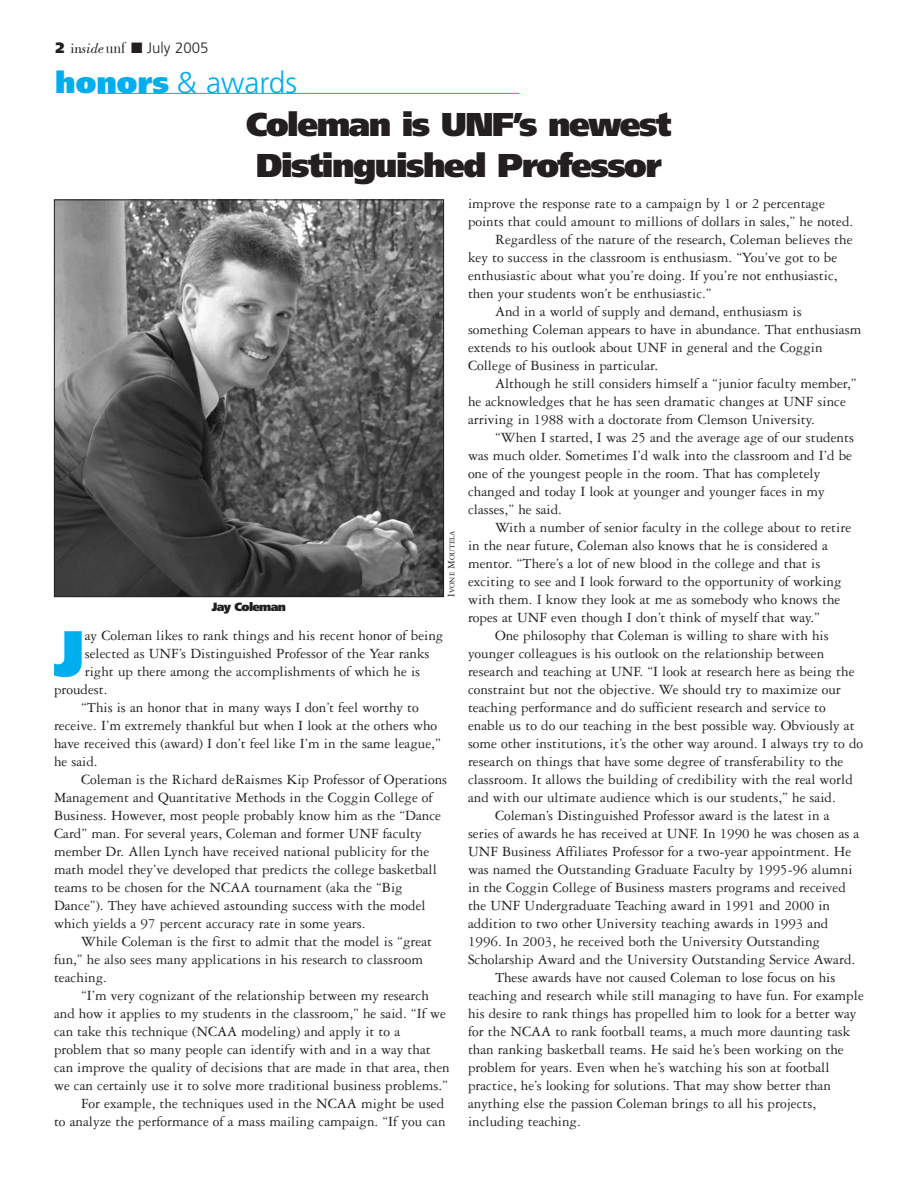
<style>
.page{position:relative;width:918px;height:1188px;background:#fff}
.page>*{position:absolute;margin:0;border:0;box-sizing:border-box;transform-origin:0 0}
.t1{font:900 64.65px "Frutiger";color:#00aeef}
.t2{font:900 33px/40.5px "Frutiger";letter-spacing:-.045em;color:#231f20}
.t3{font:300 30px "Frutiger";color:#00aeef}
.t4{font:15px "Garamond Three";color:#231f20}
.t5{font:300 15px "Frutiger";color:#231f20}
.t6{font:900 11.85px "Frutiger";letter-spacing:-.06em;color:#231f20}
.t7{font:7.8px "Garamond Three";color:#231f20}
.s1{font-weight:900}
.s2{font-family:"Bodoni BT";font-weight:400}
.s3{font-family:"Bodoni BT";font-weight:400;font-style:italic}
.s4{font-family:"Bulmer BT";font-weight:400}
.s5{font-size:10.5px}
</style>
<div class="page">
<hr style="left:98px;top:93px;width:421px;height:1px;background:#00aeef">
<img style="left:56px;top:201px;width:386px;height:394px">
<div style="left:54px;top:199px;width:390px;height:398px;border:1px solid #231f20"></div>
<p class="t5" style="left:56px;top:42px;width:155px"><span class="s1">2</span> <span class="s2">in</span><span class="s3">side</span><span class="s4">unf</span> ■ July 2005</p>
<h3 class="t3" style="left:55px;top:71px;width:243px"><span class="s1">honors</span> &amp; awards</h3>
<h2 class="t2" style="left:246px;top:107px;width:427px">Coleman is UNF’s newest<br>Distinguished Professor</h2>
<p class="t6" style="left:212px;top:603px;width:76px">Jay Coleman</p>
<p class="t7" style="left:450px;top:597px;width:68px;rotate:-90deg"><span class="s5">I</span>VONE <span class="s5">M</span>OUTELA</p>
<h1 class="t1" style="left:54px;top:628px;width:33px">J</h1>
<p class="t4" style="left:85px;top:631px;width:360px">ay Coleman likes to rank things and his recent honor of being</p>
<p class="t4" style="left:85px;top:649px;width:346px">selected as UNF’s Distinguished Professor of the Year ranks</p>
<p class="t4" style="left:85px;top:667px;width:337px">right up there among the accomplishments of which he is</p>
<p class="t4" style="left:54px;top:685px;width:55px">proudest.</p>
<p class="t4" style="left:81px;top:703px;width:339px">“This is an honor that in many ways I don’t feel worthy to</p>
<p class="t4" style="left:54px;top:721px;width:385px">receive. I’m extremely thankful but when I look at the others who</p>
<p class="t4" style="left:54px;top:739px;width:388px">have received this (award) I don’t feel like I’m in the same league,”</p>
<p class="t4" style="left:54px;top:757px;width:45px">he said.</p>
<p class="t4" style="left:81px;top:775px;width:368px">Coleman is the Richard deRaismes Kip Professor of Operations</p>
<p class="t4" style="left:54px;top:793px;width:380px">Management and Quantitative Methods in the Coggin College of</p>
<p class="t4" style="left:54px;top:811px;width:389px">Business. However, most people probably know him as the “Dance</p>
<p class="t4" style="left:54px;top:829px;width:369px">Card” man. For several years, Coleman and former UNF faculty</p>
<p class="t4" style="left:54px;top:847px;width:377px">member Dr. Allen Lynch have received national publicity for the</p>
<p class="t4" style="left:54px;top:865px;width:384px">math model they’ve developed that predicts the college basketball</p>
<p class="t4" style="left:54px;top:883px;width:350px">teams to be chosen for the NCAA tournament (aka the “Big</p>
<p class="t4" style="left:54px;top:901px;width:373px">Dance”). They have achieved astounding success with the model</p>
<p class="t4" style="left:54px;top:919px;width:313px">which yields a 97 percent accuracy rate in some years.</p>
<p class="t4" style="left:81px;top:937px;width:353px">While Coleman is the first to admit that the model is “great</p>
<p class="t4" style="left:54px;top:955px;width:371px">fun,” he also sees many applications in his research to classroom</p>
<p class="t4" style="left:54px;top:973px;width:54px">teaching.</p>
<p class="t4" style="left:81px;top:991px;width:349px">“I’m very cognizant of the relationship between my research</p>
<p class="t4" style="left:54px;top:1009px;width:393px">and how it applies to my students in the classroom,” he said. “If we</p>
<p class="t4" style="left:54px;top:1027px;width:348px">can take this technique (NCAA modeling) and apply it to a</p>
<p class="t4" style="left:54px;top:1045px;width:378px">problem that so many people can identify with and in a way that</p>
<p class="t4" style="left:54px;top:1063px;width:397px">can improve the quality of decisions that are made in that area, then</p>
<p class="t4" style="left:54px;top:1081px;width:396px">we can certainly use it to solve more traditional business problems.”</p>
<p class="t4" style="left:81px;top:1099px;width:365px">For example, the techniques used in the NCAA might be used</p>
<p class="t4" style="left:54px;top:1117px;width:393px">to analyze the performance of a mass mailing campaign. “If you can</p>
<p class="t4" style="left:468px;top:199px;width:358px">improve the response rate to a campaign by 1 or 2 percentage</p>
<p class="t4" style="left:468px;top:217px;width:387px">points that could amount to millions of dollars in sales,” he noted.</p>
<p class="t4" style="left:495px;top:235px;width:359px">Regardless of the nature of the research, Coleman believes the</p>
<p class="t4" style="left:468px;top:253px;width:371px">key to success in the classroom is enthusiasm. “You’ve got to be</p>
<p class="t4" style="left:468px;top:271px;width:371px">enthusiastic about what you’re doing. If you’re not enthusiastic,</p>
<p class="t4" style="left:468px;top:289px;width:245px">then your students won’t be enthusiastic.”</p>
<p class="t4" style="left:495px;top:307px;width:308px">And in a world of supply and demand, enthusiasm is</p>
<p class="t4" style="left:468px;top:325px;width:395px">something Coleman appears to have in abundance. That enthusiasm</p>
<p class="t4" style="left:468px;top:343px;width:356px">extends to his outlook about UNF in general and the Coggin</p>
<p class="t4" style="left:468px;top:361px;width:192px">College of Business in particular.</p>
<p class="t4" style="left:495px;top:379px;width:363px">Although he still considers himself a “junior faculty member,”</p>
<p class="t4" style="left:468px;top:397px;width:379px">he acknowledges that he has seen dramatic changes at UNF since</p>
<p class="t4" style="left:468px;top:415px;width:348px">arriving in 1988 with a doctorate from Clemson University.</p>
<p class="t4" style="left:495px;top:433px;width:361px">“When I started, I was 25 and the average age of our students</p>
<p class="t4" style="left:468px;top:451px;width:386px">was much older. Sometimes I’d walk into the classroom and I’d be</p>
<p class="t4" style="left:468px;top:469px;width:354px">one of the youngest people in the room. That has completely</p>
<p class="t4" style="left:468px;top:487px;width:358px">changed and today I look at younger and younger faces in my</p>
<p class="t4" style="left:468px;top:505px;width:96px">classes,” he said.</p>
<p class="t4" style="left:495px;top:523px;width:358px">With a number of senior faculty in the college about to retire</p>
<p class="t4" style="left:468px;top:541px;width:361px">in the near future, Coleman also knows that he is considered a</p>
<p class="t4" style="left:468px;top:559px;width:354px">mentor. “There’s a lot of new blood in the college and that is</p>
<p class="t4" style="left:468px;top:577px;width:375px">exciting to see and I look forward to the opportunity of working</p>
<p class="t4" style="left:468px;top:595px;width:374px">with them. I know they look at me as somebody who knows the</p>
<p class="t4" style="left:468px;top:613px;width:354px">ropes at UNF even though I don’t think of myself that way.”</p>
<p class="t4" style="left:495px;top:631px;width:335px">One philosophy that Coleman is willing to share with his</p>
<p class="t4" style="left:468px;top:649px;width:358px">younger colleagues is his outlook on the relationship between</p>
<p class="t4" style="left:468px;top:667px;width:388px">research and teaching at UNF. “I look at research here as being the</p>
<p class="t4" style="left:468px;top:685px;width:374px">constraint but not the objective. We should try to maximize our</p>
<p class="t4" style="left:468px;top:703px;width:359px">teaching performance and do sufficient research and service to</p>
<p class="t4" style="left:468px;top:721px;width:388px">enable us to do our teaching in the best possible way. Obviously at</p>
<p class="t4" style="left:468px;top:739px;width:397px">some other institutions, it’s the other way around. I always try to do</p>
<p class="t4" style="left:468px;top:757px;width:377px">research on things that have some degree of transferability to the</p>
<p class="t4" style="left:468px;top:775px;width:386px">classroom. It allows the building of credibility with the real world</p>
<p class="t4" style="left:468px;top:793px;width:369px">and with our ultimate audience which is our students,” he said.</p>
<p class="t4" style="left:495px;top:811px;width:336px">Coleman’s Distinguished Professor award is the latest in a</p>
<p class="t4" style="left:468px;top:829px;width:393px">series of awards he has received at UNF. In 1990 he was chosen as a</p>
<p class="t4" style="left:468px;top:847px;width:385px">UNF Business Affiliates Professor for a two-year appointment. He</p>
<p class="t4" style="left:468px;top:865px;width:386px">was named the Outstanding Graduate Faculty by 1995-96 alumni</p>
<p class="t4" style="left:468px;top:883px;width:379px">in the Coggin College of Business masters programs and received</p>
<p class="t4" style="left:468px;top:901px;width:364px">the UNF Undergraduate Teaching award in 1991 and 2000 in</p>
<p class="t4" style="left:468px;top:919px;width:362px">addition to two other University teaching awards in 1993 and</p>
<p class="t4" style="left:468px;top:937px;width:354px">1996. In 2003, he received both the University Outstanding</p>
<p class="t4" style="left:468px;top:955px;width:389px">Scholarship Award and the University Outstanding Service Award.</p>
<p class="t4" style="left:495px;top:973px;width:342px">These awards have not caused Coleman to lose focus on his</p>
<p class="t4" style="left:468px;top:991px;width:397px">teaching and research while still managing to have fun. For example</p>
<p class="t4" style="left:468px;top:1009px;width:390px">his desire to rank things has propelled him to look for a better way</p>
<p class="t4" style="left:468px;top:1027px;width:384px">for the NCAA to rank football teams, a much more daunting task</p>
<p class="t4" style="left:468px;top:1045px;width:377px">than ranking basketball teams. He said he’s been working on the</p>
<p class="t4" style="left:468px;top:1063px;width:363px">problem for years. Even when he’s watching his son at football</p>
<p class="t4" style="left:468px;top:1081px;width:364px">practice, he’s looking for solutions. That may show better than</p>
<p class="t4" style="left:468px;top:1099px;width:350px">anything else the passion Coleman brings to all his projects,</p>
<p class="t4" style="left:468px;top:1117px;width:114px">including teaching.</p>
</div>
